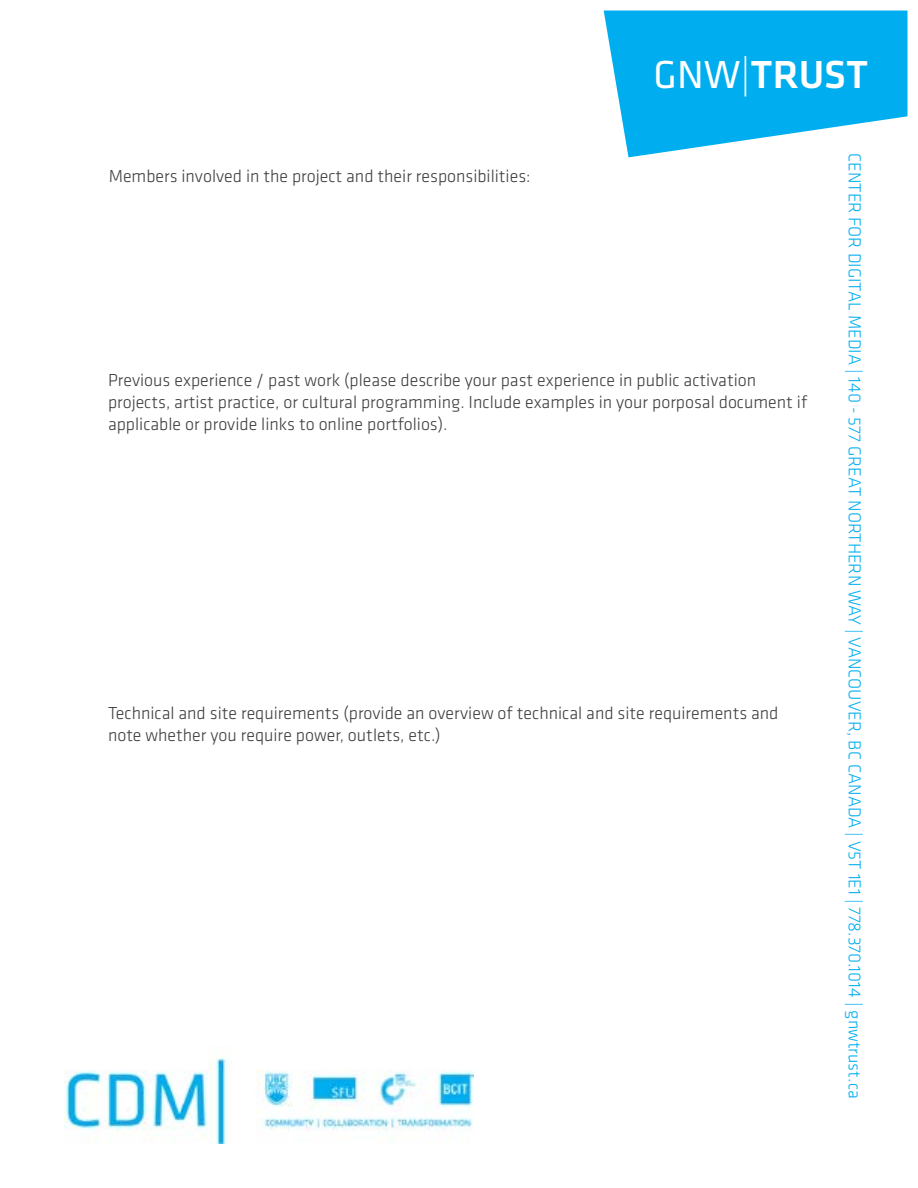
<style>
.page{position:relative;width:918px;height:1188px;background:#fff}
.page>*{position:absolute;margin:0;border:0;box-sizing:border-box;transform-origin:0 0}
.t1{font:500 40.5px "Klavika";color:#fff}
.t2{font:300 18px/21.6px "Klavika";color:#3d3c3e}
.t3{font:300 18px "Klavika";color:#00aeef}
.s1{font-family:"Klavika Basic";font-weight:400}
.s2{font-weight:300}
</style>
<div class="page">
<svg style="left:604px;top:10px;width:303px;height:147px;fill:#00aeef"></svg>
<img style="left:65px;top:1055px;width:409px;height:88px">
<h1 class="t1" style="left:654px;top:53px;width:216px"><span class="s1">GNW</span><span class="s2">|</span>TRUST</h1>
<p class="t2" style="left:109px;top:166px;width:423px">Members involved in the project and their responsibilities:</p>
<p class="t2" style="left:108px;top:370px;width:701px">Previous experience / past work (please describe your past experience in public activation projects, artist practice, or cultural programming. Include examples in your porposal document if applicable or provide links to online portfolios).</p>
<p class="t2" style="left:108px;top:703px;width:672px">Technical and site requirements (provide an overview of technical and site requirements and note whether you require power, outlets, etc.)</p>
<p class="t3" style="left:865px;top:153px;width:947px;rotate:90deg">CENTER FOR DIGITAL MEDIA | 140 - 577 GREAT NORTHERN WAY | VANCOUVER, BC CANADA | V5T 1E1 | 778.370.1014 | gnwtrust.ca</p>
</div>
